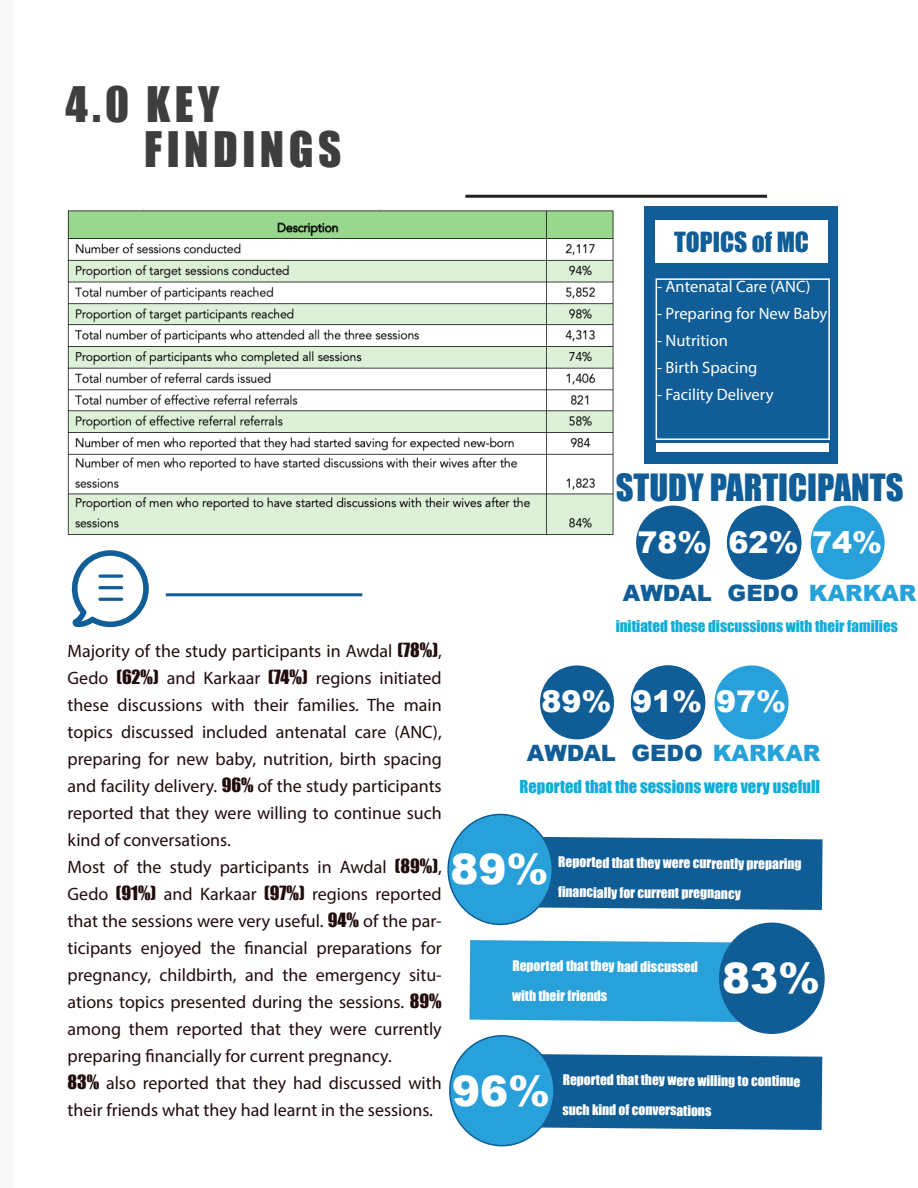
<style>
.page{position:relative;width:918px;height:1188px;background:#fff}
.page>*{position:absolute;margin:0;border:0;box-sizing:border-box;transform-origin:0 0}
.t1{font:45px "Impact";letter-spacing:.1em;color:#3e3e3f}
.t2{font:900 42px "Arial";color:#fff}
.t3{font:34.5px "Impact";color:#105d97}
.t4{font:900 30px "Arial";color:#fff}
.t5{font:25.5px "Impact";color:#105d97}
.t6{font:900 22.5px "Arial";color:#26a2db}
.t7{font:900 22.5px "Arial";color:#105d97}
.t8{font:18px/27px "Myriad Pro";color:#210b0d;text-align:justify}
.t9{font:16.5px "Myriad Pro";color:#fff}
.t10{font:16.5px "Impact";color:#10add9}
.t11{font:15px "Impact";color:#10add9}
.t12{font:13.5px/29.7px "Impact";color:#fff}
.s1{font-family:"Impact"}
.s2{color:#105d97}
</style>
<div class="page">
<div style="left:0;top:0;width:14px;height:1188px;background:#f8f8f9"></div>
<hr style="left:465px;top:195px;width:302px;height:3px;background:#231f20">
<svg style="left:71px;top:550px;width:78px;height:77px"></svg>
<hr style="left:166px;top:593px;width:196px;height:3px;background:#105d97">
<img style="left:67px;top:209px;width:547px;height:326px">
<div style="left:535px;top:837px;width:288px;height:73px;background:#105d96"></div>
<div style="left:539px;top:1054px;width:283px;height:76px;background:#105d96"></div>
<div style="left:469px;top:940px;width:271px;height:82px;background:#28a0da"></div>
<div style="left:636px;top:506px;width:74px;height:74px;background:#105d96;border-radius:50%"></div>
<div style="left:540px;top:665px;width:74px;height:74px;background:#105d96;border-radius:50%"></div>
<div style="left:448px;top:814px;width:104px;height:110px;background:#28a0da;border-radius:50%"></div>
<div style="left:447px;top:814px;width:106px;height:111px;border:2px solid #105d96;border-radius:50%"></div>
<div style="left:450px;top:1036px;width:104px;height:110px;background:#28a0da;border-radius:50%"></div>
<div style="left:449px;top:1035px;width:106px;height:111px;border:2px solid #105d96;border-radius:50%"></div>
<div style="left:720px;top:923px;width:104px;height:110px;background:#105d96;border-radius:50%"></div>
<div style="left:719px;top:923px;width:106px;height:111px;border:2px solid #105d96;border-radius:50%"></div>
<div style="left:727px;top:506px;width:74px;height:74px;background:#105d97;border-radius:50%"></div>
<div style="left:631px;top:665px;width:74px;height:74px;background:#105d97;border-radius:50%"></div>
<div style="left:811px;top:506px;width:74px;height:74px;background:#28a0da;border-radius:50%"></div>
<div style="left:715px;top:665px;width:74px;height:74px;background:#28a0da;border-radius:50%"></div>
<div style="left:644px;top:206px;width:194px;height:257px;background:#105d97"></div>
<div style="left:655px;top:221px;width:173px;height:42px;background:#fff"></div>
<div style="left:656px;top:278px;width:174px;height:162px;border:2px solid #fff"></div>
<div style="left:656px;top:443px;width:173px;height:9px;background:#fff"></div>
<p class="t1" style="left:65px;top:70px;width:155px">4.0 KEY</p>
<p class="t1" style="left:144px;top:115px;width:199px">FINDINGS</p>
<p class="t5" style="left:674px;top:223px;width:136px">TOPICS of MC</p>
<p class="t9" style="left:657px;top:277px;width:155px">- Antenatal Care (ANC)</p>
<p class="t9" style="left:657px;top:304px;width:172px">- Preparing for New Baby</p>
<p class="t9" style="left:657px;top:331px;width:72px">- Nutrition</p>
<p class="t9" style="left:657px;top:358px;width:102px">- Birth Spacing</p>
<p class="t9" style="left:657px;top:385px;width:118px">- Facility Delivery</p>
<p class="t3" style="left:616px;top:461px;width:289px">STUDY PARTICIPANTS</p>
<p class="t4" style="left:638px;top:520px;width:72px">78%</p>
<p class="t4" style="left:728px;top:520px;width:72px">62%</p>
<p class="t4" style="left:812px;top:520px;width:72px">74%</p>
<p class="t8" style="left:68px;top:637px;width:376px">Majority of the study participants in Awdal <span class="s1">(78%)</span>, Gedo <span class="s1">(62%)</span> and Karkaar <span class="s1">(74%)</span> regions initiated these discussions with their families. The main topics discussed included antenatal care (ANC), preparing for new baby, nutrition, birth spacing and facility delivery. <span class="s1">96%</span> of the study participants reported that they were willing to continue such kind of conversations.</p>
<p class="t8" style="left:68px;top:853px;width:376px">Most of the study participants in Awdal <span class="s1">(89%)</span>, Gedo <span class="s1">(91%)</span> and Karkaar <span class="s1">(97%)</span> regions reported that the sessions were very useful. <span class="s1">94%</span> of the par&shy;ticipants enjoyed the financial preparations for pregnancy, childbirth, and the emergency situ&shy;ations topics presented during the sessions. <span class="s1">89% </span>among them reported that they were currently preparing financially for current pregnancy.</p>
<p class="t8" style="left:68px;top:1069px;width:376px"><span class="s1">83%</span> also reported that they had discussed with their friends what they had learnt in the sessions.</p>
<p class="t7" style="left:623px;top:577px;width:91px">AWDAL</p>
<p class="t6" style="left:728px;top:577px;width:190px"><span class="s2">GEDO</span> KARKAR</p>
<p class="t11" style="left:616px;top:615px;width:284px">initiated these discussions with their families</p>
<p class="t4" style="left:542px;top:680px;width:72px">89%</p>
<p class="t7" style="left:527px;top:737px;width:91px">AWDAL</p>
<p class="t4" style="left:632px;top:680px;width:72px">91%</p>
<p class="t4" style="left:716px;top:680px;width:72px">97%</p>
<p class="t6" style="left:632px;top:737px;width:190px"><span class="s2">GEDO</span> KARKAR</p>
<p class="t10" style="left:520px;top:774px;width:302px">Reported that the sessions were very usefull</p>
<p class="t2" style="left:450px;top:839px;width:100px">89%</p>
<p class="t12" style="left:558px;top:848px;width:245px">Reported that they were currently preparing financially for current pregnancy</p>
<p class="t12" style="left:512px;top:951px;width:187px">Reported that they had discussed</p>
<p class="t12" style="left:512px;top:980px;width:97px">with their friends</p>
<p class="t2" style="left:722px;top:948px;width:100px">83%</p>
<p class="t2" style="left:452px;top:1060px;width:100px">96%</p>
<p class="t12" style="left:563px;top:1065px;width:240px">Reported that they were willing to continue such kind of conversations</p>
</div>
